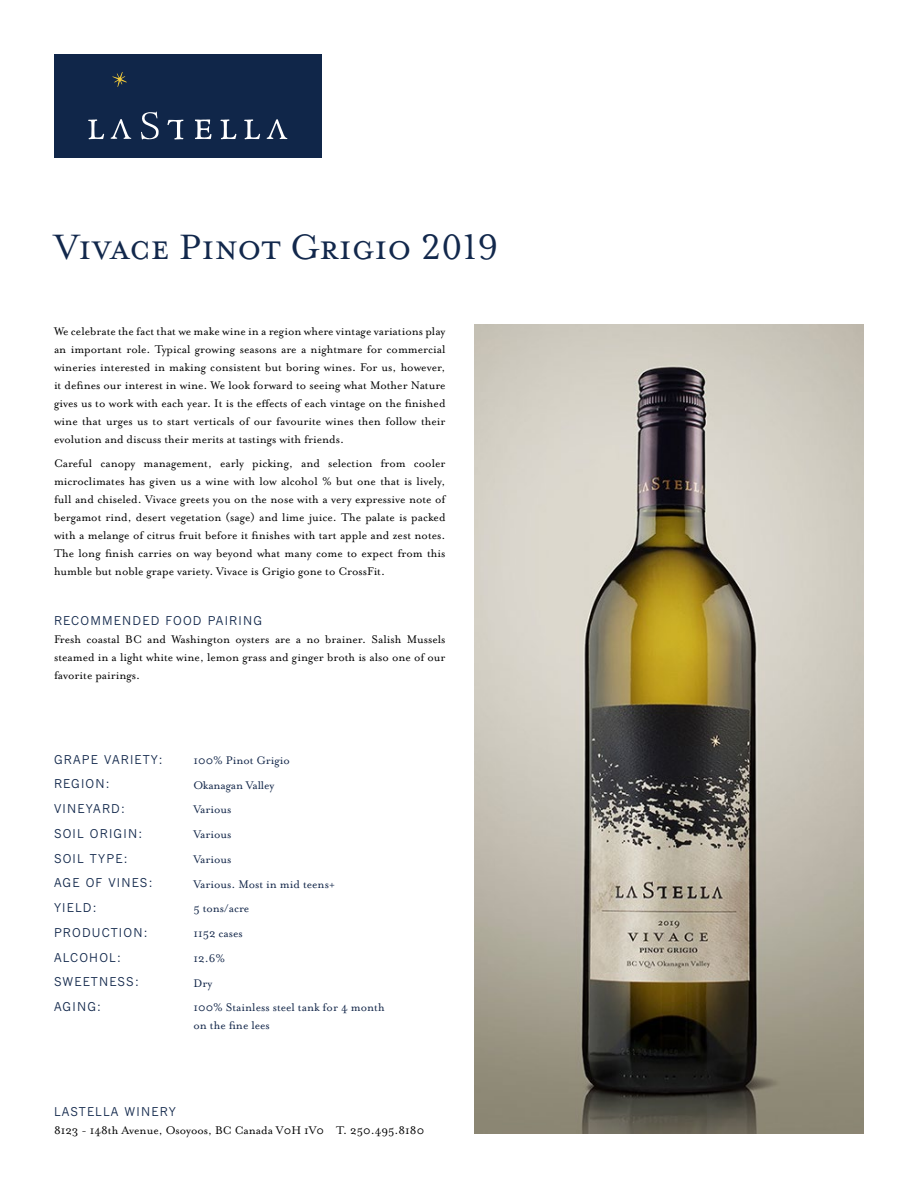
<style>
.page{position:relative;width:918px;height:1188px;background:#fff}
.page>*{position:absolute;margin:0;border:0;box-sizing:border-box;transform-origin:0 0}
.t1{font:40.5px "Mrs Eaves Small Caps OT";color:#12284c}
.t2{font:12.75px/18px "Mrs Eaves OT";color:#000;text-align:justify}
.t3{font:12.75px/18px "Mrs Eaves OT";color:#122649}
.t4{font:12px "News Gothic MT Pro";letter-spacing:.1em;color:#10264a}
</style>
<div class="page">
<div style="left:54px;top:54px;width:268px;height:103px;background:#102649"></div>
<svg style="left:220px;top:119px;width:16px;height:20px"></svg>
<svg style="left:195px;top:119px;width:16px;height:20px"></svg>
<svg style="left:267px;top:119px;width:20px;height:20px"></svg>
<svg style="left:244px;top:119px;width:16px;height:20px"></svg>
<svg style="left:88px;top:119px;width:16px;height:20px"></svg>
<svg style="left:111px;top:119px;width:20px;height:20px"></svg>
<svg style="left:167px;top:120px;width:16px;height:20px"></svg>
<svg style="left:141px;top:111px;width:18px;height:29px"></svg>
<svg style="left:112px;top:72px;width:15px;height:15px"></svg>
<img style="left:475px;top:324px;width:389px;height:810px">
<p class="t1" style="left:54px;top:225px;width:446px">Vivace Pinot Grigio 2019</p>
<p class="t2" style="left:54px;top:322px;width:393px">We celebrate the fact that we make wine in a region where vintage variations play an important role. Typical growing seasons are a nightmare for commercial wineries interested in making consistent but boring wines. For us, however, it defines our interest in wine. We look forward to seeing what Mother Nature gives us to work with each year. It is the effects of each vintage on the finished wine that urges us to start verticals of our favourite wines then follow their evolution and discuss their merits at tastings with friends.</p>
<p class="t2" style="left:54px;top:455px;width:393px">Careful canopy management, early picking, and selection from cooler microclimates has given us a wine with low alcohol % but one that is lively, full and chiseled. Vivace greets you on the nose with a very expressive note of bergamot rind, desert vegetation (sage) and lime juice. The palate is packed with a melange of citrus fruit before it finishes with tart apple and zest notes.<br>The long finish carries on way beyond what many come to expect from this humble but noble grape variety. Vivace is Grigio gone to CrossFit.</p>
<p class="t4" style="left:54px;top:613px;width:209px">RECOMMENDED FOOD PAIRING</p>
<p class="t2" style="left:54px;top:630px;width:393px">Fresh coastal BC and Washington oysters are a no brainer. Salish Mussels steamed in a light white wine, lemon grass and ginger broth is also one of our favorite pairings.</p>
<p class="t4" style="left:54px;top:752px;width:110px">GRAPE VARIETY:</p>
<p class="t4" style="left:54px;top:777px;width:57px">REGION:</p>
<p class="t4" style="left:54px;top:802px;width:72px">VINEYARD:</p>
<p class="t4" style="left:54px;top:826px;width:90px">SOIL ORIGIN:</p>
<p class="t4" style="left:54px;top:851px;width:75px">SOIL TYPE:</p>
<p class="t4" style="left:54px;top:876px;width:100px">AGE OF VINES:</p>
<p class="t4" style="left:54px;top:901px;width:44px">YIELD:</p>
<p class="t4" style="left:54px;top:925px;width:95px">PRODUCTION:</p>
<p class="t4" style="left:54px;top:950px;width:68px">ALCOHOL:</p>
<p class="t4" style="left:54px;top:975px;width:86px">SWEETNESS:</p>
<p class="t4" style="left:54px;top:1000px;width:48px">AGING:</p>
<p class="t3" style="left:194px;top:751px;width:98px">100% Pinot Grigio</p>
<p class="t3" style="left:194px;top:776px;width:83px">Okanagan Valley</p>
<p class="t3" style="left:194px;top:801px;width:39px">Various</p>
<p class="t3" style="left:194px;top:825px;width:39px">Various</p>
<p class="t3" style="left:194px;top:850px;width:39px">Various</p>
<p class="t3" style="left:194px;top:875px;width:143px">Various. Most in mid teens+</p>
<p class="t3" style="left:194px;top:900px;width:57px">5 tons/acre</p>
<p class="t3" style="left:194px;top:924px;width:51px">1152 cases</p>
<p class="t3" style="left:194px;top:949px;width:33px">12.6%</p>
<p class="t3" style="left:194px;top:974px;width:20px">Dry</p>
<p class="t3" style="left:194px;top:999px;width:193px">100% Stainless steel tank for 4 month on the fine lees</p>
<p class="t4" style="left:54px;top:1104px;width:123px">LASTELLA WINERY</p>
<p class="t2" style="left:54px;top:1121px;width:372px">8123 - 148th Avenue, Osoyoos, BC Canada V0H 1V0 T. 250.495.8180</p>
</div>
